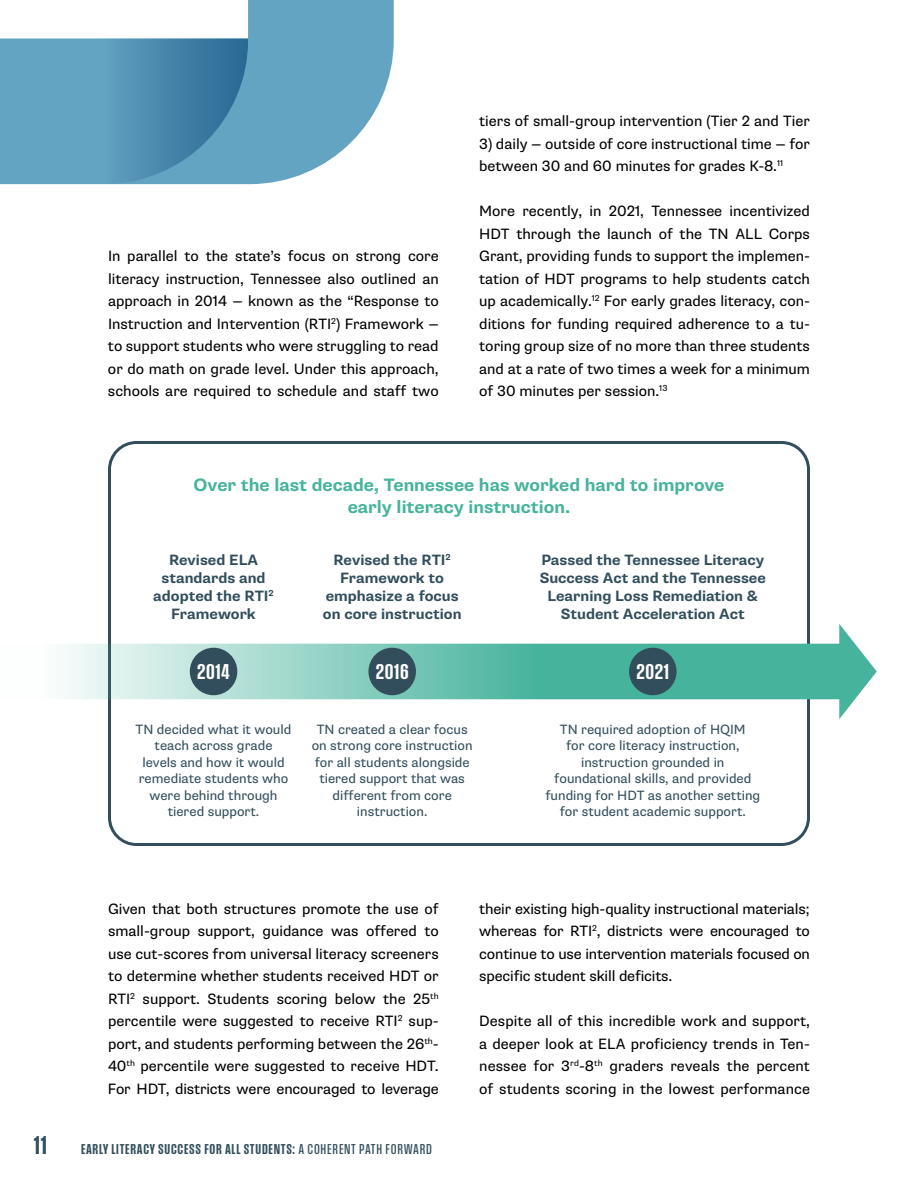
<style>
.page{position:relative;width:918px;height:1188px;background:#fff}
.page>*{position:absolute;margin:0;border:0;box-sizing:border-box;transform-origin:0 0}
.t1{font:22.5px "Field Gothic No.35 Bold X Cond";letter-spacing:.025em;color:#fff}
.t2{font:700 18px/22.5px "Supria Sans";color:#46b39c;text-align:center}
.t3{font:15px/22.5px "Supria Sans";color:#000;text-align:justify}
.t4{font:700 15px/18px "Supria Sans";color:#324e5c;text-align:center}
.t5{font:15px "Field Gothic No.35 Bold X Cond";letter-spacing:.05em;color:#324e5c}
.t6{font:13.5px/16.5px "Supria Sans";color:#324e5c;text-align:center}
.s1{font-size:27px}
.s2{font-family:"Field Gothic No.33 Med X Cond"}
</style>
<div class="page">
<svg style="left:0;top:0;width:394px;height:184px;fill:#64a4c3"></svg>
<svg style="left:104px;top:38px;width:144px;height:146px;background:#4f8db1"></svg>
<div style="left:108px;top:441px;width:702px;height:405px;border:3px solid #324e5c;border-radius:27px"></div>
<svg style="left:65px;top:624px;width:812px;height:95px"></svg>
<div style="left:190px;top:648px;width:47px;height:47px;background:#324e5c;border-radius:50%"></div>
<div style="left:368px;top:648px;width:48px;height:47px;background:#324e5c;border-radius:50%"></div>
<div style="left:629px;top:648px;width:48px;height:47px;background:#324e5c;border-radius:50%"></div>
<p class="t3" style="left:108px;top:245px;width:332px">In parallel to the state’s focus on strong core literacy instruction, Tennessee also outlined an approach in 2014 — known as the “Response to Instruction and Intervention (RTI<sup>2</sup>) Framework — to support students who were struggling to read or do math on grade level. Under this approach, schools are required to schedule and staff two</p>
<p class="t3" style="left:479px;top:110px;width:332px">tiers of small-group intervention (Tier 2 and Tier</p>
<p class="t3" style="left:479px;top:132px;width:332px">3) daily — outside of core instructional time — for between 30 and 60 minutes for grades K-8.<sup>11</sup></p>
<p class="t3" style="left:479px;top:200px;width:332px">More recently, in 2021, Tennessee incentivized HDT through the launch of the TN ALL Corps Grant, providing funds to support the implemen&shy;tation of HDT programs to help students catch up academically.<sup>12</sup> For early grades literacy, con&shy;ditions for funding required adherence to a tu&shy;toring group size of no more than three students and at a rate of two times a week for a minimum of 30 minutes per session.<sup>13</sup></p>
<p class="t2" style="left:194px;top:473px;width:532px">Over the last decade, Tennessee has worked hard to improve early literacy instruction.</p>
<p class="t4" style="left:153px;top:551px;width:122px">Revised ELA standards and adopted the RTI<sup>2<br></sup>Framework</p>
<p class="t4" style="left:323px;top:551px;width:140px">Revised the RTI<sup>2<br></sup>Framework to emphasize a focus on core instruction</p>
<p class="t4" style="left:540px;top:551px;width:228px">Passed the Tennessee Literacy<br>Success Act and the Tennessee<br>Learning Loss Remediation &amp;<br>Student Acceleration Act</p>
<h1 class="t1" style="left:197px;top:660px;width:35px">2014</h1>
<h1 class="t1" style="left:376px;top:660px;width:35px">2016</h1>
<h1 class="t1" style="left:636px;top:660px;width:34px">2021</h1>
<p class="t6" style="left:136px;top:721px;width:157px">TN decided what it would teach across grade levels and how it would remediate students who were behind through tiered support.</p>
<p class="t6" style="left:312px;top:721px;width:162px">TN created a clear focus on strong core instruction for all students alongside tiered support that was different from core instruction.</p>
<p class="t6" style="left:545px;top:721px;width:216px">TN required adoption of HQIM<br>for core literacy instruction, instruction grounded in foundational skills, and provided funding for HDT as another setting for student academic support.</p>
<p class="t3" style="left:108px;top:897px;width:332px">Given that both structures promote the use of small-group support, guidance was offered to use cut-scores from universal literacy screeners to determine whether students received HDT or RTI<sup>2</sup> support. Students scoring below the 25<sup>th </sup>percentile were suggested to receive RTI<sup>2</sup> sup&shy;port, and students performing between the 26<sup>th</sup>-40<sup>th</sup> percentile were suggested to receive HDT.<br>For HDT, districts were encouraged to leverage</p>
<p class="t3" style="left:479px;top:897px;width:332px">their existing high-quality instructional materials; whereas for RTI<sup>2</sup>, districts were encouraged to continue to use intervention materials focused on specific student skill deficits.</p>
<p class="t3" style="left:479px;top:1010px;width:332px">Despite all of this incredible work and support, a deeper look at ELA proficiency trends in Ten&shy;nessee for 3<sup>rd</sup>-8<sup>th</sup> graders reveals the percent of students scoring in the lowest performance</p>
<p class="t5" style="left:34px;top:1142px;width:400px"><span class="s1">11</span> EARLY LITERACY SUCCESS FOR ALL STUDENTS: <span class="s2">A COHERENT PATH FORWARD</span></p>
</div>
